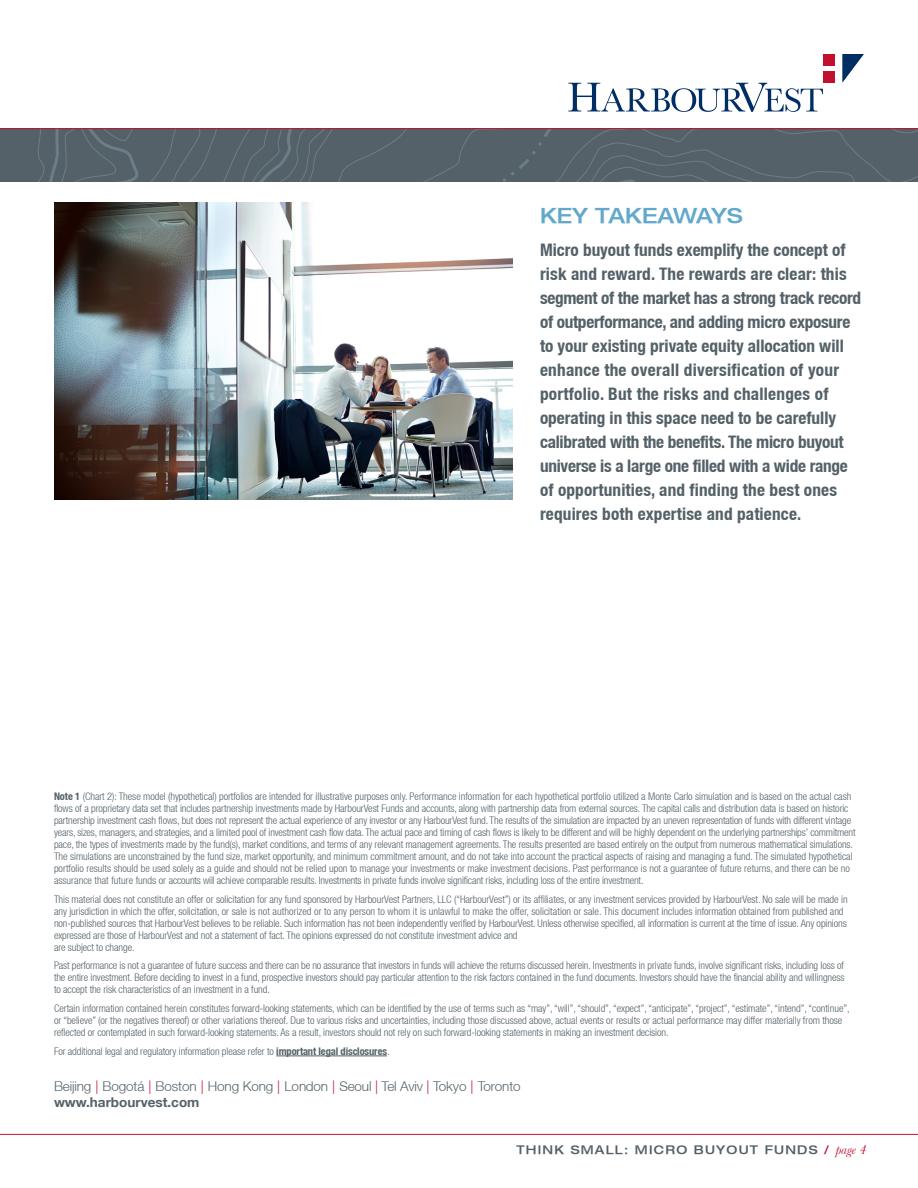
<style>
.page{position:relative;width:918px;height:1188px;background:#fff}
.page>*{position:absolute;margin:0;border:0;box-sizing:border-box;transform-origin:0 0}
.Blue_subhead{font:500 expanded 21px "Helvetica Neue LT";letter-spacing:-.01em;color:#62a8cb}
.Intro_bold{font:700 condensed 17.25px/24px "Helvetica Neue LT";color:#546168}
.t1{font:300 13.5px "Helvetica Neue LT";letter-spacing:-.01em;color:#546168}
.t2{font:700 13.5px "Helvetica Neue LT";color:#546168}
.t3{font:500 expanded 12px "Helvetica Neue LT";letter-spacing:.1em;color:#546168}
.Footnote_2{font:300 condensed 10.5px/12px "Helvetica Neue LT";letter-spacing:-.01em;color:#546168}
.s1{font-weight:700}
.s2{color:#c3102f}
.s3{font-family:"Baskerville";font-weight:400;font-style:italic;font-stretch:normal;font-size:13.5px;color:#c3102f}
</style>
<div class="page">
<svg style="left:0;top:129px;width:103px;height:53px;background:#56626a"></svg>
<svg style="left:103px;top:129px;width:815px;height:53px;background:#556269"></svg>
<hr style="left:0;top:128px;width:918px;height:1px;background:#c3102f">
<hr style="left:0;top:1134px;width:918px;height:1px;background:#c3102f">
<div style="left:823px;top:54px;width:12px;height:12px;background:#c3102f"></div>
<div style="left:823px;top:71px;width:12px;height:12px;background:#c3102f"></div>
<svg style="left:568px;top:83px;width:255px;height:29px"></svg>
<svg style="left:842px;top:54px;width:22px;height:29px"></svg>
<hr style="left:276px;top:1056px;width:111px;height:1px;background:#546168">
<img style="left:54px;top:202px;width:459px;height:297px">
<p class="Blue_subhead" style="left:540px;top:203px;width:204px">KEY TAKEAWAYS</p>
<p class="Intro_bold" style="left:540px;top:237px;width:323px">Micro buyout funds exemplify the concept of risk and reward. The rewards are clear: this segment of the market has a strong track record of outperformance, and adding micro exposure to your existing private equity allocation will enhance the overall diversification of your portfolio. But the risks and challenges of operating in this space need to be carefully calibrated with the benefits. The micro buyout universe is a large one filled with a wide range of opportunities, and finding the best ones requires both expertise and patience.</p>
<p class="Footnote_2" style="left:54px;top:790px;width:803px"><span class="s1">Note 1</span> (Chart 2): These model (hypothetical) portfolios are intended for illustrative purposes only. Performance information for each hypothetical portfolio utilized a Monte Carlo simulation and is based on the actual cash flows of a proprietary data set that includes partnership investments made by HarbourVest Funds and accounts, along with partnership data from external sources. The capital calls and distribution data is based on historic partnership investment cash flows, but does not represent the actual experience of any investor or any HarbourVest fund. The results of the simulation are impacted by an uneven representation of funds with different vintage years, sizes, managers, and strategies, and a limited pool of investment cash flow data. The actual pace and timing of cash flows is likely to be different and will be highly dependent on the underlying partnerships’ commitment pace, the types of investments made by the fund(s), market conditions, and terms of any relevant management agreements. The results presented are based entirely on the output from numerous mathematical simulations.<br>The simulations are unconstrained by the fund size, market opportunity, and minimum commitment amount, and do not take into account the practical aspects of raising and managing a fund. The simulated hypothetical portfolio results should be used solely as a guide and should not be relied upon to manage your investments or make investment decisions. Past performance is not a guarantee of future returns, and there can be no assurance that future funds or accounts will achieve comparable results. Investments in private funds involve significant risks, including loss of the entire investment.</p>
<p class="Footnote_2" style="left:54px;top:893px;width:795px">This material does not constitute an offer or solicitation for any fund sponsored by HarbourVest Partners, LLC (“HarbourVest”) or its affiliates, or any investment services provided by HarbourVest. No sale will be made in any jurisdiction in which the offer, solicitation, or sale is not authorized or to any person to whom it is unlawful to make the offer, solicitation or sale. This document includes information obtained from published and non-published sources that HarbourVest believes to be reliable. Such information has not been independently verified by HarbourVest. Unless otherwise specified, all information is current at the time of issue. Any opinions expressed are those of HarbourVest and not a statement of fact. The opinions expressed do not constitute investment advice and<br>are subject to change.</p>
<p class="Footnote_2" style="left:54px;top:960px;width:792px;text-align:justify">Past performance is not a guarantee of future success and there can be no assurance that investors in funds will achieve the returns discussed herein. Investments in private funds, involve significant risks, including loss of the entire investment. Before deciding to invest in a fund, prospective investors should pay particular attention to the risk factors contained in the fund documents. Investors should have the financial ability and willingness to accept the risk characteristics of an investment in a fund.</p>
<p class="Footnote_2" style="left:54px;top:1002px;width:797px">Certain information contained herein constitutes forward-looking statements, which can be identified by the use of terms such as “may”, “will”, “should”, “expect”, “anticipate”, “project”, “estimate”, “intend”, “continue”, or “believe” (or the negatives thereof) or other variations thereof. Due to various risks and uncertainties, including those discussed above, actual events or results or actual performance may differ materially from those reflected or contemplated in such forward-looking statements. As a result, investors should not rely on such forward-looking statements in making an investment decision.</p>
<p class="Footnote_2" style="left:54px;top:1045px;width:337px">For additional legal and regulatory information please refer to <span class="s1">important legal disclosures</span>.</p>
<p class="t1" style="left:54px;top:1077px;width:468px">Beijing <span class="s2">|</span> Bogotá <span class="s2">|</span> Boston <span class="s2">|</span> Hong Kong <span class="s2">|</span> London <span class="s2">|</span> Seoul <span class="s2">|</span> Tel Aviv <span class="s2">|</span> Tokyo <span class="s2">|</span> Toronto</p>
<p class="t2" style="left:54px;top:1094px;width:147px">www.harbourvest.com</p>
<p class="t3" style="left:516px;top:1143px;width:351px">THINK SMALL: MICRO BUYOUT FUNDS <span class="s2">/</span> <span class="s3">page 4</span></p>
</div>
